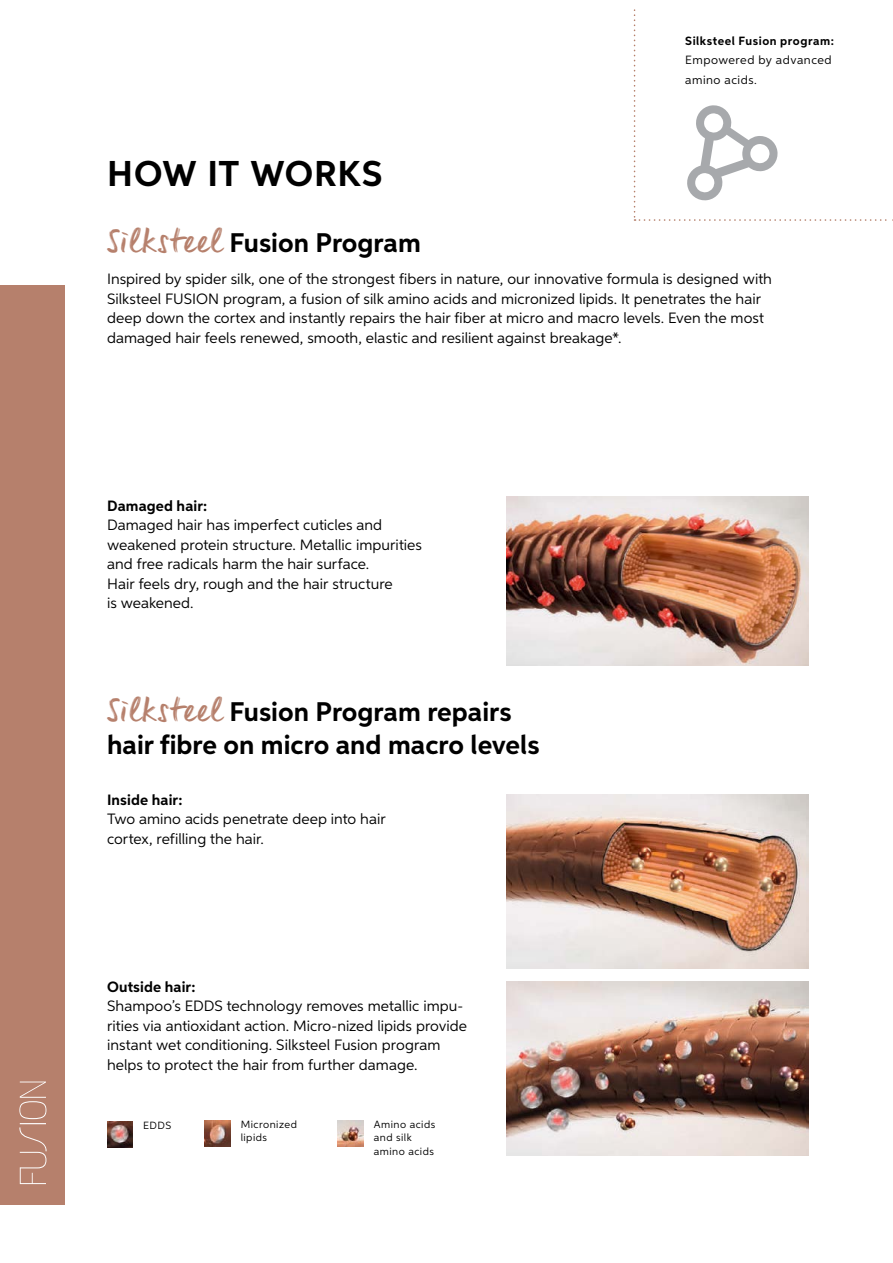
<style>
.page{position:relative;width:893px;height:1263px;background:#fff}
.page>*{position:absolute;margin:0;border:0;box-sizing:border-box;transform-origin:0 0}
.t1{font:700 36px "Aspira";letter-spacing:.025em;color:#000}
.t2{font:700 27px/32.4px "Aspira";color:#000}
.t3{font:15px/19.5px "Aspira";letter-spacing:.005em;color:#000}
.t4{font:700 15px "Aspira";letter-spacing:.005em;color:#000}
.t5{font:12px/19.5px "Aspira";letter-spacing:.04em;color:#000}
.t6{font:700 12px "Aspira";letter-spacing:.045em;color:#000}
.t7{font:10.5px/13.5px "Aspira";letter-spacing:.045em;color:#000}
.s1{font-family:"Change";font-weight:400;font-size:31.5px;color:#b6806c}
</style>
<div class="page">
<img style="left:507px;top:497px;width:302px;height:169px">
<img style="left:507px;top:981px;width:302px;height:175px">
<img style="left:507px;top:794px;width:302px;height:174px">
<img style="left:107px;top:1122px;width:26px;height:25px">
<img style="left:205px;top:1121px;width:25px;height:25px">
<img style="left:338px;top:1121px;width:25px;height:25px">
<div style="left:1px;top:285px;width:64px;height:920px;background:#b6806c"></div>
<svg style="left:634px;top:9px;width:259px;height:212px"></svg>
<svg style="left:19px;top:1081px;width:28px;height:103px"></svg>
<h1 class="t1" style="left:107px;top:151px;width:277px">HOW IT WORKS</h1>
<p class="t6" style="left:685px;top:33px;width:150px">Silksteel Fusion program:</p>
<p class="t5" style="left:685px;top:50px;width:148px">Empowered by advanced amino acids.</p>
<h2 class="t2" style="left:107px;top:227px;width:315px"><span class="s1">Silksteel</span> Fusion Program</h2>
<p class="t3" style="left:107px;top:269px;width:666px">Inspired by spider silk, one of the strongest fibers in nature, our innovative formula is designed with Silksteel FUSION program, a fusion of silk amino acids and micronized lipids. It penetrates the hair deep down the cortex and instantly repairs the hair fiber at micro and macro levels. Even the most damaged hair feels renewed, smooth, elastic and resilient against breakage*.</p>
<p class="t4" style="left:107px;top:496px;width:102px">Damaged hair:</p>
<p class="t3" style="left:107px;top:515px;width:316px">Damaged hair has imperfect cuticles and weakened protein structure. Metallic impurities and free radicals harm the hair surface.<br>Hair feels dry, rough and the hair structure<br>is weakened.</p>
<h2 class="t2" style="left:107px;top:696px;width:434px"><span class="s1">Silksteel</span> Fusion Program repairs hair fibre on micro and macro levels</h2>
<p class="t4" style="left:107px;top:790px;width:77px">Inside hair:</p>
<p class="t3" style="left:107px;top:809px;width:280px">Two amino acids penetrate deep into hair cortex, refilling the hair.</p>
<p class="t4" style="left:107px;top:977px;width:90px">Outside hair:</p>
<p class="t3" style="left:107px;top:996px;width:361px">Shampoo’s EDDS technology removes metallic impu&shy;rities via antioxidant action. Micro-nized lipids provide instant wet conditioning. Silksteel Fusion program helps to protect the hair from further damage.</p>
<p class="t7" style="left:143px;top:1118px;width:29px">EDDS</p>
<p class="t7" style="left:241px;top:1117px;width:58px">Micronized lipids</p>
<p class="t7" style="left:374px;top:1117px;width:63px">Amino acids and silk amino acids</p>
</div>
